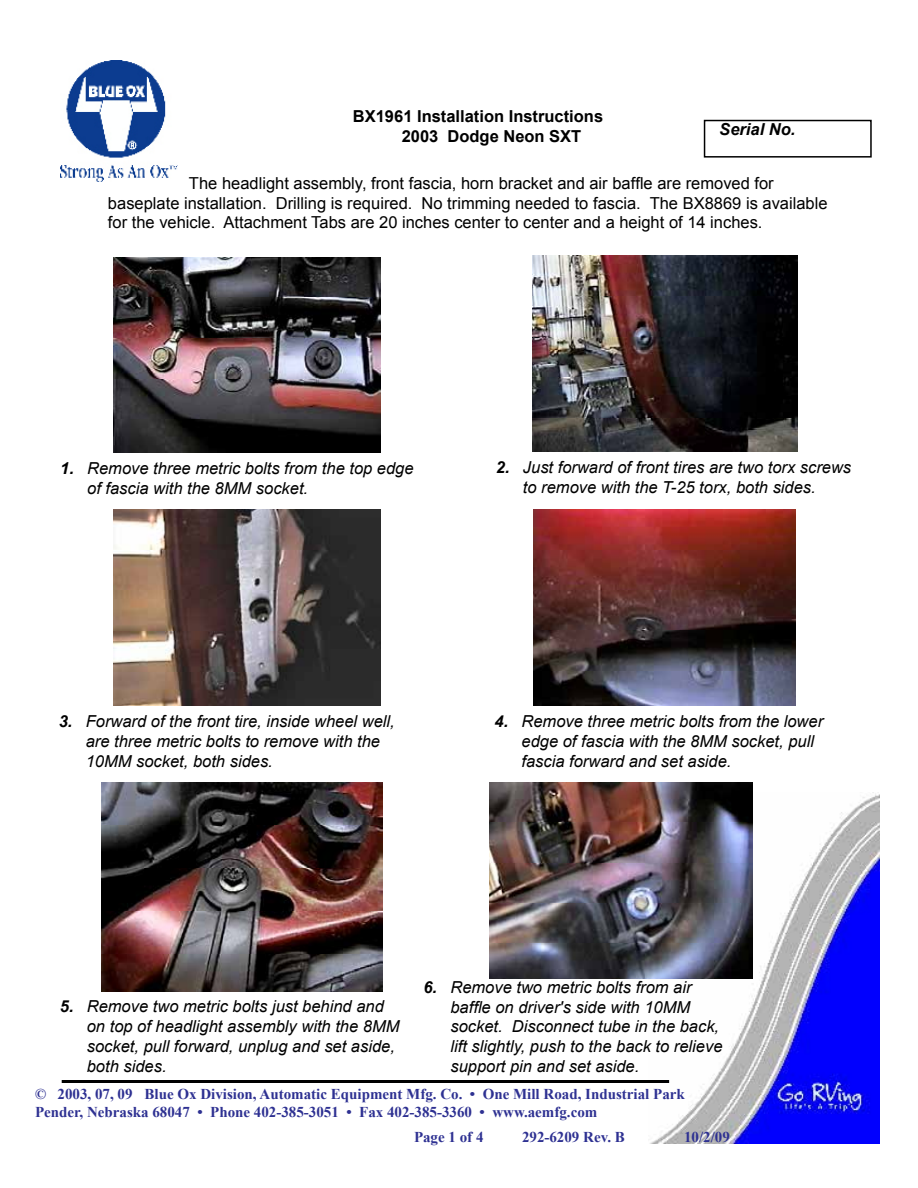
<style>
.page{position:relative;width:918px;height:1188px;background:#fff}
.page>*{position:absolute;margin:0;border:0;box-sizing:border-box;transform-origin:0 0}
.t1{font:italic 16.5px/19.8px "Arial";color:#000}
.t2{font:16.5px/19.8px "Arial";color:#000}
.t3{font:700 16.5px/19.8px "Arial";color:#000}
.t4{font:italic 700 16.5px "Arial";color:#000}
.t5{font:700 15px/18px "Times New Roman";color:#2e3192}
.s1{font-weight:700}
</style>
<div class="page">
<img style="left:61px;top:60px;width:116px;height:122px">
<img style="left:650px;top:793px;width:229px;height:351px">
<hr style="left:62px;top:1080px;width:607px;height:3px;background:#000">
<div style="left:704px;top:120px;width:168px;height:38px;border:2px solid #000"></div>
<img style="left:114px;top:257px;width:266px;height:196px">
<img style="left:532px;top:256px;width:265px;height:196px">
<img style="left:114px;top:509px;width:266px;height:196px">
<img style="left:533px;top:510px;width:263px;height:195px">
<img style="left:101px;top:782px;width:281px;height:210px">
<img style="left:489px;top:782px;width:263px;height:197px">
<p class="t3" style="left:402px;top:107px;width:203px;text-indent:-49px">BX1961 Installation Instructions<br>2003 Dodge Neon SXT</p>
<p class="t4" style="left:719px;top:118px;width:78px">Serial No.</p>
<p class="t2" style="left:108px;top:173px;width:721px;text-indent:81px">The headlight assembly, front fascia, horn bracket and air baffle are removed for baseplate installation. Drilling is required. No trimming needed to fascia. The BX8869 is available for the vehicle. Attachment Tabs are 20 inches center to center and a height of 14 inches.</p>
<p class="t1" style="left:87px;top:459px;width:328px;text-indent:-27px"><span class="s1">1.</span> Remove three metric bolts from the top edge of fascia with the 8MM socket.</p>
<p class="t1" style="left:496px;top:457px;width:357px;text-align:center"><span class="s1">2.</span> Just forward of front tires are two torx screws to remove with the T-25 torx, both sides.</p>
<p class="t1" style="left:86px;top:712px;width:311px;text-indent:-27px"><span class="s1">3.</span> Forward of the front tire, inside wheel well, are three metric bolts to remove with the<br>10MM socket, both sides.</p>
<p class="t1" style="left:522px;top:712px;width:303px;text-indent:-27px"><span class="s1">4.</span> Remove three metric bolts from the lower edge of fascia with the 8MM socket, pull fascia forward and set aside.</p>
<p class="t1" style="left:87px;top:997px;width:314px;text-indent:-27px"><span class="s1">5.</span> Remove two metric bolts just behind and on top of headlight assembly with the 8MM socket, pull forward, unplug and set aside, both sides.</p>
<p class="t1" style="left:450px;top:977px;width:274px;text-indent:-27px"><span class="s1">6.</span> Remove two metric bolts from air baffle on driver's side with 10MM socket. Disconnect tube in the back, lift slightly, push to the back to relieve support pin and set aside.</p>
<p class="t5" style="left:35px;top:1085px;width:651px">© 2003, 07, 09 Blue Ox Division, Automatic Equipment Mfg. Co. • One Mill Road, Industrial Park<br>Pender, Nebraska 68047 • Phone 402-385-3051 • Fax 402-385-3360 • www.aemfg.com</p>
<p class="t5" style="left:414px;top:1128px;width:71px">Page 1 of 4</p>
<p class="t5" style="left:522px;top:1128px;width:104px">292-6209 Rev. B</p>
<p class="t5" style="left:684px;top:1128px;width:47px">10/2/09</p>
</div>
